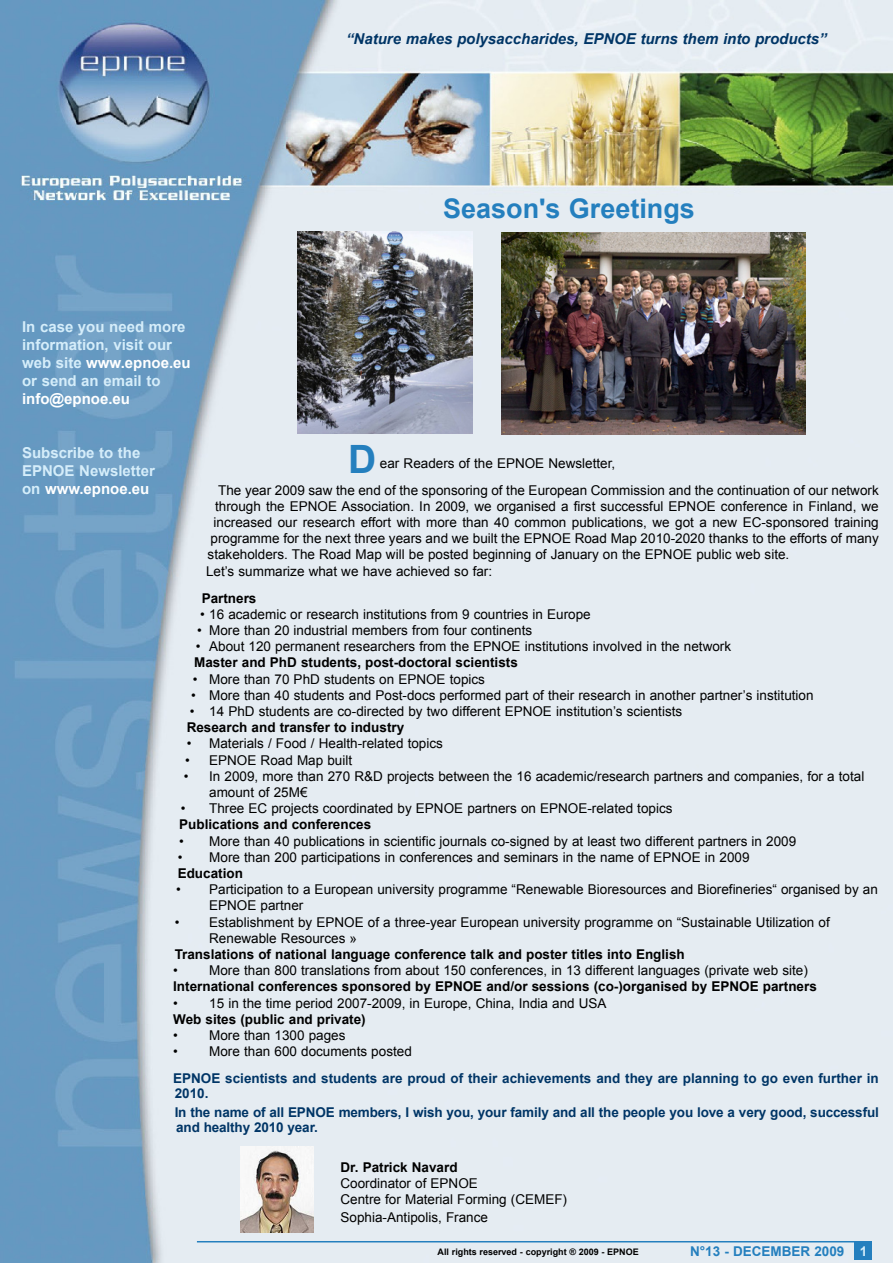
<style>
.page{position:relative;width:893px;height:1263px;background:#fff}
.page>*{position:absolute;margin:0;border:0;box-sizing:border-box;transform-origin:0 0}
.t1{font:700 39px "Arial";color:#247fbe}
.t2{font:700 27px "Arial";color:#247fbe}
.t3{font:700 15px/18px "Arial";color:#d5edfa}
.t4{font:italic 700 15px "Arial";color:#003566}
.t5{font:700 15px "Arial";color:#fff}
.t6{font:13.5px/16.2px "Arial";color:#000}
.t7{font:700 13.5px "Arial";color:#000}
.t8{font:700 13.5px/15px "Arial";letter-spacing:-.01em;color:#003566}
.t9{font:700 13.5px "Arial";color:#247fbe}
.t10{font:700 9px "Arial";color:#000}
.s1{color:#fff}
.s2{color:#d5edfa}
</style>
<div class="page">
<img style="left:0;top:0;width:892px;height:1263px">
<hr style="left:197px;top:1241px;width:667px;height:1px;background:#247fbe">
<img style="left:240px;top:1146px;width:74px;height:86px">
<div style="left:854px;top:1241px;width:17px;height:19px;background:#247fbe"></div>
<img style="left:502px;top:232px;width:304px;height:202px">
<img style="left:298px;top:232px;width:174px;height:202px">
<p class="t4" style="left:346px;top:29px;width:482px">“Nature makes polysaccharides, EPNOE turns them into products”</p>
<h2 class="t2" style="left:443px;top:191px;width:253px">Season's Greetings</h2>
<p class="t3" style="left:22px;top:318px;width:170px">In case you need more information, visit our web site <span class="s1">www.epnoe.eu </span>or send an email to</p>
<p class="t5" style="left:22px;top:389px;width:109px">info@epnoe.eu</p>
<p class="t3" style="left:22px;top:444px;width:134px">Subscribe to the<br>EPNOE Newsletter on <span class="s1">www.epnoe.eu</span></p>
<h1 class="t1" style="left:348px;top:433px;width:30px">D</h1>
<p class="t6" style="left:218px;top:449px;width:662px;line-height:27px;text-indent:162px">ear Readers of the EPNOE Newsletter,<br>The year 2009 saw the end of the sponsoring of the European Commission and the continuation of our network</p>
<p class="t6" style="left:215px;top:498px;width:665px">through the EPNOE Association. In 2009, we organised a first successful EPNOE conference in Finland, we</p>
<p class="t6" style="left:214px;top:514px;width:667px">increased our research effort with more than 40 common publications, we got a new EC-sponsored training</p>
<p class="t6" style="left:211px;top:530px;width:670px">programme for the next three years and we built the EPNOE Road Map 2010-2020 thanks to the efforts of many</p>
<p class="t6" style="left:208px;top:547px;width:583px">stakeholders. The Road Map will be posted beginning of January on the EPNOE public web site.</p>
<p class="t6" style="left:206px;top:563px;width:288px">Let’s summarize what we have achieved so far:</p>
<p class="t7" style="left:202px;top:589px;width:56px">Partners</p>
<p class="t6" style="left:200px;top:606px;width:392px">• 16 academic or research institutions from 9 countries in Europe</p>
<p class="t6" style="left:197px;top:622px;width:337px">• More than 20 industrial members from four continents</p>
<p class="t6" style="left:196px;top:638px;width:537px">• About 120 permanent researchers from the EPNOE institutions involved in the network</p>
<p class="t7" style="left:194px;top:654px;width:325px">Master and PhD students, post-doctoral scientists</p>
<p class="t6" style="left:193px;top:671px;width:294px">• More than 70 PhD students on EPNOE topics</p>
<p class="t6" style="left:191px;top:687px;width:624px">• More than 40 students and Post-docs performed part of their research in another partner’s institution</p>
<p class="t6" style="left:190px;top:703px;width:494px">• 14 PhD students are co-directed by two different EPNOE institution’s scientists</p>
<p class="t7" style="left:187px;top:718px;width:219px">Research and transfer to industry</p>
<p class="t6" style="left:187px;top:736px;width:258px">• Materials / Food / Health-related topics</p>
<p class="t6" style="left:185px;top:752px;width:168px">• EPNOE Road Map built</p>
<p class="t6" style="left:209px;top:768px;width:657px;text-indent:-26px">• In 2009, more than 270 R&amp;D projects between the 16 academic/research partners and companies, for a total amount of 25M€</p>
<p class="t6" style="left:181px;top:800px;width:493px">• Three EC projects coordinated by EPNOE partners on EPNOE-related topics</p>
<p class="t7" style="left:179px;top:816px;width:194px">Publications and conferences</p>
<p class="t6" style="left:179px;top:833px;width:619px">• More than 40 publications in scientific journals co-signed by at least two different partners in 2009</p>
<p class="t6" style="left:178px;top:849px;width:573px">• More than 200 participations in conferences and seminars in the name of EPNOE in 2009</p>
<p class="t7" style="left:178px;top:864px;width:67px">Education</p>
<p class="t6" style="left:209px;top:881px;width:670px;text-indent:-33px">• Participation to a European university programme “Renewable Bioresources and Biorefineries“ organised by an<br>EPNOE partner</p>
<p class="t6" style="left:209px;top:914px;width:622px;text-indent:-35px">• Establishment by EPNOE of a three-year European university programme on “Sustainable Utilization of<br>Renewable Resources »</p>
<p class="t7" style="left:175px;top:945px;width:512px">Translations of national language conference talk and poster titles into English</p>
<p class="t6" style="left:173px;top:962px;width:636px">• More than 800 translations from about 150 conferences, in 13 different languages (private web site)</p>
<p class="t7" style="left:173px;top:978px;width:645px">International conferences sponsored by EPNOE and/or sessions (co-)organised by EPNOE partners</p>
<p class="t6" style="left:173px;top:995px;width:435px">• 15 in the time period 2007-2009, in Europe, China, India and USA</p>
<p class="t7" style="left:173px;top:1010px;width:194px">Web sites (public and private)</p>
<p class="t6" style="left:173px;top:1027px;width:174px">• More than 1300 pages</p>
<p class="t6" style="left:173px;top:1043px;width:240px">• More than 600 documents posted</p>
<p class="t8" style="left:173px;top:1071px;width:707px">EPNOE scientists and students are proud of their achievements and they are planning to go even further in<br>2010.</p>
<p class="t8" style="left:175px;top:1105px;width:706px">In the name of all EPNOE members, I wish you, your family and all the people you love a very good, successful and healthy 2010 year.</p>
<p class="t7" style="left:341px;top:1158px;width:119px">Dr. Patrick Navard</p>
<p class="t6" style="left:341px;top:1175px;width:228px">Coordinator of EPNOE<br>Centre for Material Forming (CEMEF)</p>
<p class="t6" style="left:341px;top:1209px;width:149px">Sophia-Antipolis, France</p>
<p class="t10" style="left:438px;top:1246px;width:203px">All rights reserved - copyright ® 2009 - EPNOE</p>
<p class="t9" style="left:690px;top:1242px;width:179px">N°13 - DEcEMBER 2009 <span class="s2">1</span></p>
</div>
